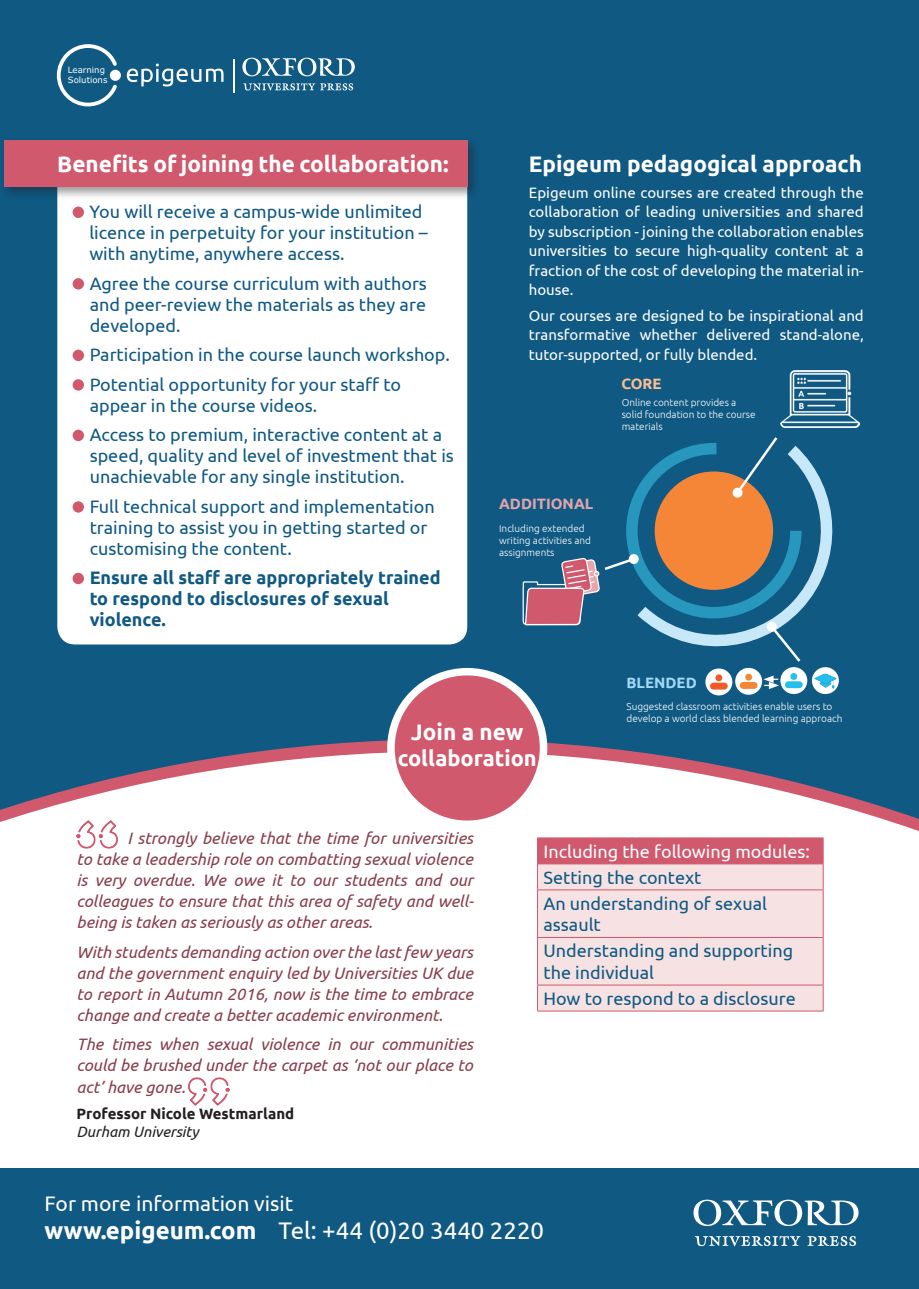
<style>
.page{position:relative;width:919px;height:1289px;background:#fff}
.page>*{position:absolute;margin:0;border:0;box-sizing:border-box;transform-origin:0 0}
.t1{font:24px "Ubuntu";color:#fff}
.t2{font:700 22.5px "Ubuntu";color:#fff}
.t3{font:700 21.75px "Ubuntu";color:#fff}
.t4{font:21px "Ubuntu";color:#fff}
.t5{font:18px/21px "Ubuntu";color:#0f5983}
.t6{font:700 18px/21px "Ubuntu";color:#0f5983}
.t7{font:18px "Ubuntu";color:#fff}
.t8{font:italic 16.5px/21px "Ubuntu";color:#893d4c;text-align:justify}
.t9{font:15px/19.5px "Ubuntu";color:#fff;text-align:justify}
.t10{font:700 15px "Ubuntu";color:#231f20}
.t11{font:italic 15px "Ubuntu";color:#231f20}
.t12{font:700 15px "Ubuntu";color:#e5a6aa}
.t13{font:700 15px "Ubuntu";color:#a0daf4}
.t14{font:700 15px "Ubuntu";color:#fbbe90}
.t15{font:300 10.05px/12px "Ubuntu";color:#fff}
.t16{font:8.55px/10.4px "Verdana";color:#fff}
.s1{font-weight:700}
</style>
<div class="page">
<svg style="left:0;top:483px;width:918px;height:337px;fill:#0f5983"></svg>
<div style="left:0;top:0;width:918px;height:483px;background:#0f5983"></div>
<img style="left:77px;top:820px;width:41px;height:29px">
<div style="left:0;top:1168px;width:918px;height:120px;background:#0f5983"></div>
<svg style="left:578px;top:427px;width:260px;height:241px"></svg>
<svg style="left:467px;top:311px;width:348px;height:356px"></svg>
<div style="left:654px;top:471px;width:119px;height:119px;background:#f58637;border-radius:50%"></div>
<div style="left:626px;top:443px;width:175px;height:175px;border:11px solid #2797bd;border-radius:50%"></div>
<svg style="left:768px;top:623px;width:34px;height:41px"></svg>
<div style="left:766px;top:621px;width:10px;height:10px;background:#fff;border-radius:50%"></div>
<svg style="left:716px;top:434px;width:99px;height:97px"></svg>
<svg style="left:628px;top:554px;width:11px;height:10px"></svg>
<img style="left:780px;top:370px;width:79px;height:57px">
<div style="left:705px;top:668px;width:27px;height:27px;background:#fff;border-radius:50%"></div>
<div style="left:715px;top:674px;width:7px;height:7px;background:#f15926;border-radius:50%"></div>
<svg style="left:710px;top:682px;width:17px;height:7px"></svg>
<div style="left:735px;top:668px;width:27px;height:26px;background:#fff;border-radius:50%"></div>
<div style="left:745px;top:673px;width:7px;height:7px;background:#f58637;border-radius:50%"></div>
<svg style="left:739px;top:682px;width:18px;height:7px"></svg>
<div style="left:780px;top:667px;width:27px;height:27px;background:#fff;border-radius:50%"></div>
<div style="left:790px;top:673px;width:7px;height:7px;background:#25beed;border-radius:50%"></div>
<svg style="left:785px;top:681px;width:17px;height:7px"></svg>
<svg style="left:811px;top:667px;width:27px;height:27px"></svg>
<img style="left:814px;top:673px;width:22px;height:16px">
<svg style="left:522px;top:556px;width:115px;height:70px;background:#656a89"></svg>
<svg style="left:763px;top:675px;width:16px;height:14px"></svg>
<div style="left:391px;top:671px;width:152px;height:153px;background:#d0596e;border-radius:50%"></div>
<div style="left:387px;top:668px;width:160px;height:160px;border:8px solid #fff;border-radius:50%"></div>
<div style="left:57px;top:154px;width:410px;height:490px;background:#fff;border-radius:18px"></div>
<div style="left:1px;top:137px;width:478px;height:63px;background:#231f20;opacity:.45"></div>
<div style="left:4px;top:140px;width:463px;height:47px;background:#d0596e"></div>
<div style="left:72px;top:206px;width:13px;height:13px;background:#d0596e;border-radius:50%"></div>
<div style="left:71px;top:205px;width:14px;height:14px;border:2px solid #fff;border-radius:50%"></div>
<div style="left:72px;top:277px;width:13px;height:13px;background:#d0596e;border-radius:50%"></div>
<div style="left:71px;top:276px;width:14px;height:15px;border:2px solid #fff;border-radius:50%"></div>
<div style="left:72px;top:349px;width:13px;height:13px;background:#d0596e;border-radius:50%"></div>
<div style="left:71px;top:348px;width:14px;height:14px;border:2px solid #fff;border-radius:50%"></div>
<div style="left:72px;top:378px;width:13px;height:13px;background:#d0596e;border-radius:50%"></div>
<div style="left:71px;top:377px;width:14px;height:15px;border:2px solid #fff;border-radius:50%"></div>
<div style="left:72px;top:429px;width:13px;height:13px;background:#d0596e;border-radius:50%"></div>
<div style="left:71px;top:428px;width:14px;height:14px;border:2px solid #fff;border-radius:50%"></div>
<div style="left:72px;top:500px;width:13px;height:13px;background:#d0596e;border-radius:50%"></div>
<div style="left:71px;top:500px;width:14px;height:14px;border:2px solid #fff;border-radius:50%"></div>
<div style="left:72px;top:572px;width:13px;height:13px;background:#d0596e;border-radius:50%"></div>
<div style="left:71px;top:571px;width:14px;height:14px;border:2px solid #fff;border-radius:50%"></div>
<img style="left:188px;top:1077px;width:41px;height:28px">
<hr style="left:537px;top:837px;width:286px;height:1px;background:#d0596e">
<svg style="left:537px;top:838px;width:286px;height:172px;background:#efc9cd"></svg>
<hr style="left:537px;top:1010px;width:286px;height:1px;background:#d0596e">
<svg style="left:693px;top:1199px;width:165px;height:47px"></svg>
<div style="left:110px;top:70px;width:11px;height:11px;background:#fff;border-radius:50%"></div>
<svg style="left:57px;top:44px;width:60px;height:62px"></svg>
<svg style="left:127px;top:63px;width:96px;height:23px"></svg>
<svg style="left:242px;top:58px;width:113px;height:33px"></svg>
<hr style="left:233px;top:59px;width:1px;height:33px;background:#fff">
<p class="t16" style="left:68px;top:65px;width:41px">Learning<br>Solutions</p>
<p class="t2" style="left:57px;top:150px;width:393px">Benefits of joining the collaboration:</p>
<p class="t5" style="left:89px;top:200px;width:340px">You will receive a campus-wide unlimited licence in perpetuity for your institution – with anytime, anywhere access.</p>
<p class="t5" style="left:90px;top:272px;width:339px;text-align:justify">Agree the course curriculum with authors and peer-review the materials as they are developed.</p>
<p class="t5" style="left:90px;top:339px;width:362px;line-height:29.5px">Participation in the course launch workshop.<br>Potential opportunity for your staff to</p>
<p class="t5" style="left:90px;top:390px;width:354px;line-height:29.5px">appear in the course videos.<br>Access to premium, interactive content at a</p>
<p class="t5" style="left:90px;top:444px;width:366px">speed, quality and level of investment that is unachievable for any single institution.</p>
<p class="t5" style="left:90px;top:495px;width:346px">Full technical support and implementation training to assist you in getting started or customising the content.</p>
<p class="t6" style="left:90px;top:567px;width:352px">Ensure all staff are appropriately trained to respond to disclosures of sexual violence.</p>
<p class="t2" style="left:529px;top:150px;width:335px">Epigeum pedagogical approach</p>
<p class="t9" style="left:529px;top:182px;width:336px">Epigeum online courses are created through the collaboration of leading universities and shared by subscription - joining the collaboration enables universities to secure high-quality content at a fraction of the cost of developing the material in&shy;house.</p>
<p class="t9" style="left:529px;top:305px;width:336px">Our courses are designed to be inspirational and transformative whether delivered stand-alone, tutor-supported, or fully blended.</p>
<p class="t14" style="left:621px;top:374px;width:42px">CORE</p>
<p class="t12" style="left:499px;top:495px;width:96px">ADDITIONAL</p>
<p class="t15" style="left:499px;top:522px;width:93px">Including extended writing activities and assignments</p>
<p class="t15" style="left:621px;top:396px;width:135px">Online content provides a solid foundation to the course materials</p>
<p class="t2" style="left:411px;top:718px;width:114px">Join a new</p>
<p class="t3" style="left:398px;top:744px;width:140px">collaboration</p>
<p class="t13" style="left:626px;top:673px;width:72px">BLENDED</p>
<p class="t15" style="left:626px;top:700px;width:217px">Suggested classroom activities enable users to develop a world class blended learning approach</p>
<p class="t8" style="left:77px;top:827px;width:399px;text-indent:51px">I strongly believe that the time for universities to take a leadership role on combatting sexual violence is very overdue. We owe it to our students and our colleagues to ensure that this area of safety and well&shy;being is taken as seriously as other areas.</p>
<p class="t8" style="left:77px;top:941px;width:398px">With students demanding action over the last few years and the government enquiry led by Universities UK due to report in Autumn 2016, now is the time to embrace change and create a better academic environment.</p>
<p class="t8" style="left:77px;top:1033px;width:398px">The times when sexual violence in our communities could be brushed under the carpet as ‘not our place to act’ have gone.</p>
<p class="t10" style="left:77px;top:1104px;width:219px">Professor Nicole Westmarland</p>
<p class="t11" style="left:77px;top:1122px;width:123px">Durham University</p>
<p class="t7" style="left:543px;top:840px;width:268px">Including the following modules:</p>
<p class="t5" style="left:543px;top:864px;width:225px;line-height:26px">Setting the context<br>An understanding of sexual</p>
<p class="t5" style="left:543px;top:911px;width:251px;line-height:26px">assault<br>Understanding and supporting</p>
<p class="t5" style="left:543px;top:959px;width:254px;line-height:26px">the individual<br>How to respond to a disclosure</p>
<p class="t4" style="left:45px;top:1190px;width:250px">For more information visit</p>
<h1 class="t1" style="left:45px;top:1216px;width:501px"><span class="s1">www.epigeum.com</span> Tel: +44 (0)20 3440 2220</h1>
</div>
